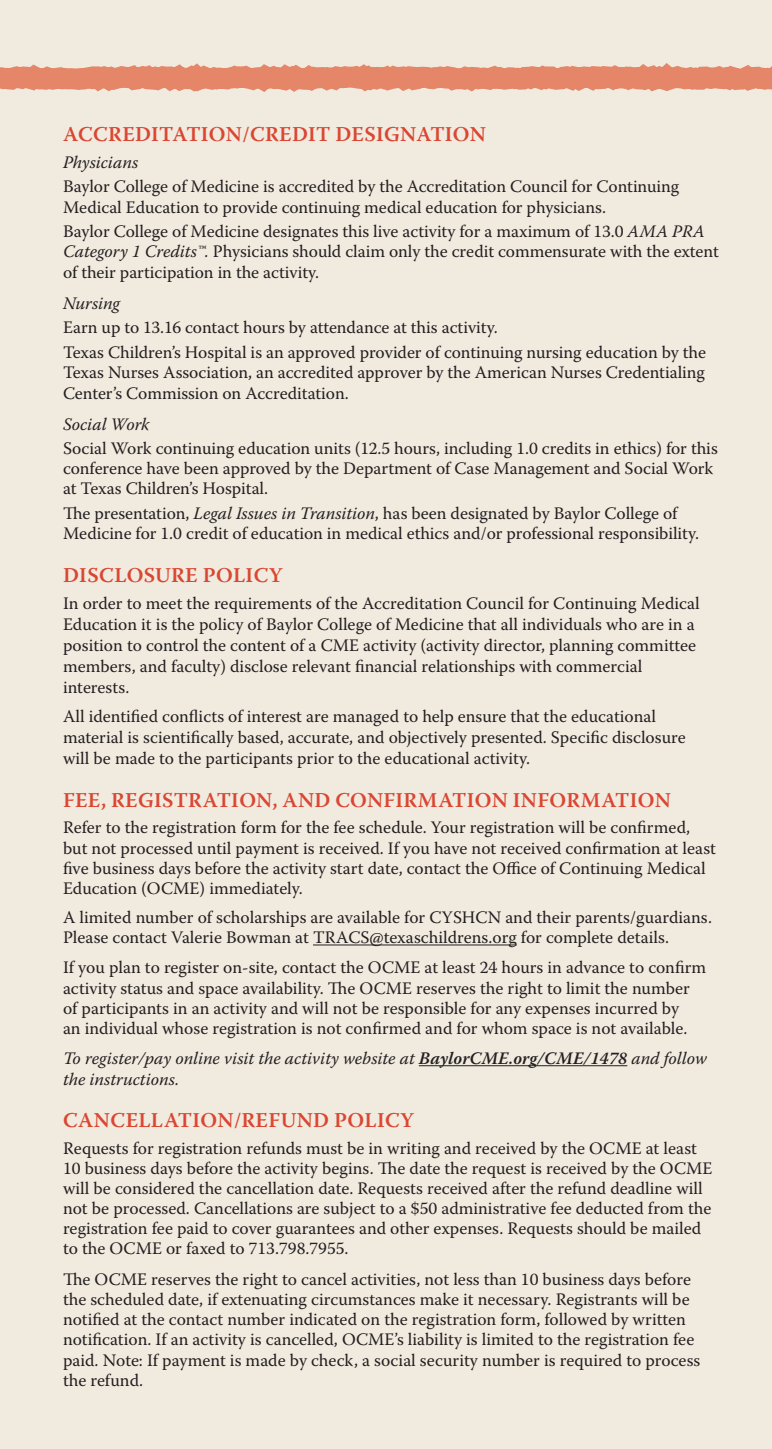
<style>
.page{position:relative;width:772px;height:1449px;background:#f0eadf}
.page>*{position:absolute;margin:0;border:0;box-sizing:border-box;transform-origin:0 0}
.t1{font:600 21px "Warnock Pro";letter-spacing:.02em;color:#da4631}
.t2{font:17.5px/20.1px "Warnock Pro";color:#231f20}
.t3{font:italic 17.5px/21px "Warnock Pro";color:#231f20}
.s1{font-style:italic}
.s2{font-weight:600}
</style>
<div class="page">
<hr style="left:313px;top:945px;width:204px;height:1px;background:#231f20">
<hr style="left:419px;top:1065px;width:208px;height:1px;background:#231f20">
<svg style="left:0;top:63px;width:772px;height:29px"></svg>
<p class="t1" style="left:63px;top:122px;width:424px">ACCREDITATION/CREDIT DESIGNATION</p>
<p class="t3" style="left:63px;top:151px;width:77px">Physicians</p>
<p class="t2" style="left:63px;top:176px;width:618px">Baylor College of Medicine is accredited by the Accreditation Council for Continuing<br>Medical Education to provide continuing medical education for physicians.</p>
<p class="t2" style="left:63px;top:221px;width:657px;line-height:20.7px">Baylor College of Medicine designates this live activity for a maximum of 13.0 <span class="s1">AMA PRA<br>Category 1 Credits™.</span> Physicians should claim only the credit commensurate with the extent of their participation in the activity.</p>
<p class="t3" style="left:63px;top:292px;width:58px">Nursing</p>
<p class="t2" style="left:63px;top:315px;width:644px;line-height:24.5px">Earn up to 13.16 contact hours by attendance at this activity.<br>Texas Children’s Hospital is an approved provider of continuing nursing education by the</p>
<p class="t2" style="left:63px;top:361px;width:643px;line-height:21px">Texas Nurses Association, an accredited approver by the American Nurses Credentialing<br>Center’s Commission on Accreditation.</p>
<p class="t3" style="left:63px;top:413px;width:88px">Social Work</p>
<p class="t2" style="left:63px;top:438px;width:656px">Social Work continuing education units (12.5 hours, including 1.0 credits in ethics) for this conference have been approved by the Department of Case Management and Social Work at Texas Children’s Hospital.</p>
<p class="t2" style="left:63px;top:503px;width:637px">The presentation, <span class="s1">Legal Issues in Transition</span>, has been designated by Baylor College of<br>Medicine for 1.0 credit of education in medical ethics and/or professional responsibility.</p>
<p class="t1" style="left:63px;top:562px;width:79px">DISCLOSUR</p>
<p class="t1" style="left:185px;top:562px;width:99px">E POLICY</p>
<p class="t2" style="left:63px;top:593px;width:638px;line-height:21px">In order to meet the requirements of the Accreditation Council for Continuing Medical Education it is the policy of Baylor College of Medicine that all individuals who are in a position to control the content of a CME activity (activity director, planning committee members, and faculty) disclose relevant financial relationships with commercial interests.</p>
<p class="t2" style="left:63px;top:706px;width:624px;line-height:21px">All identified conflicts of interest are managed to help ensure that the educational material is scientifically based, accurate, and objectively presented. Specific disclosure will be made to the participants prior to the educational activity.</p>
<p class="t1" style="left:63px;top:787px;width:114px">FEE, REGISTRAT</p>
<p class="t1" style="left:231px;top:787px;width:189px">ION, AND CONFIRMAT</p>
<p class="t1" style="left:467px;top:787px;width:87px">ION INFORMAT</p>
<p class="t1" style="left:630px;top:787px;width:43px">ION</p>
<p class="t2" style="left:63px;top:817px;width:654px">Refer to the registration form for the fee schedule. Your registration will be confirmed, but not processed until payment is received. If you have not received confirmation at least five business days before the activity start date, contact the Office of Continuing Medical Education (OCME) immediately.</p>
<p class="t2" style="left:63px;top:907px;width:650px">A limited number of scholarships are available for CYSHCN and their parents/guardians.<br>Please contact Valerie Bowman at TRACS@texaschildrens.org for complete details.</p>
<p class="t2" style="left:63px;top:957px;width:645px">If you plan to register on-site, contact the OCME at least 24 hours in advance to confirm activity status and space availability. The OCME reserves the right to limit the number of participants in an activity and will not be responsible for any expenses incurred by<br>an individual whose registration is not confirmed and for whom space is not available.</p>
<p class="t3" style="left:63px;top:1047px;width:645px">To register/pay online visit the activity website at <span class="s2">BaylorCME.org/CME/1478</span> and follow the instructions.</p>
<p class="t1" style="left:63px;top:1108px;width:352px">CANCELLATION/REFUND POLICY</p>
<p class="t2" style="left:63px;top:1138px;width:651px">Requests for registration refunds must be in writing and received by the OCME at least 10 business days before the activity begins. The date the request is received by the OCME will be considered the cancellation date. Requests received after the refund deadline will not be processed. Cancellations are subject to a $50 administrative fee deducted from the registration fee paid to cover guarantees and other expenses. Requests should be mailed to the OCME or faxed to 713.798.7955.</p>
<p class="t2" style="left:63px;top:1269px;width:639px">The OCME reserves the right to cancel activities, not less than 10 business days before the scheduled date, if extenuating circumstances make it necessary. Registrants will be notified at the contact number indicated on the registration form, followed by written notification. If an activity is cancelled, OCME’s liability is limited to the registration fee paid. Note: If payment is made by check, a social security number is required to process the refund.</p>
</div>
